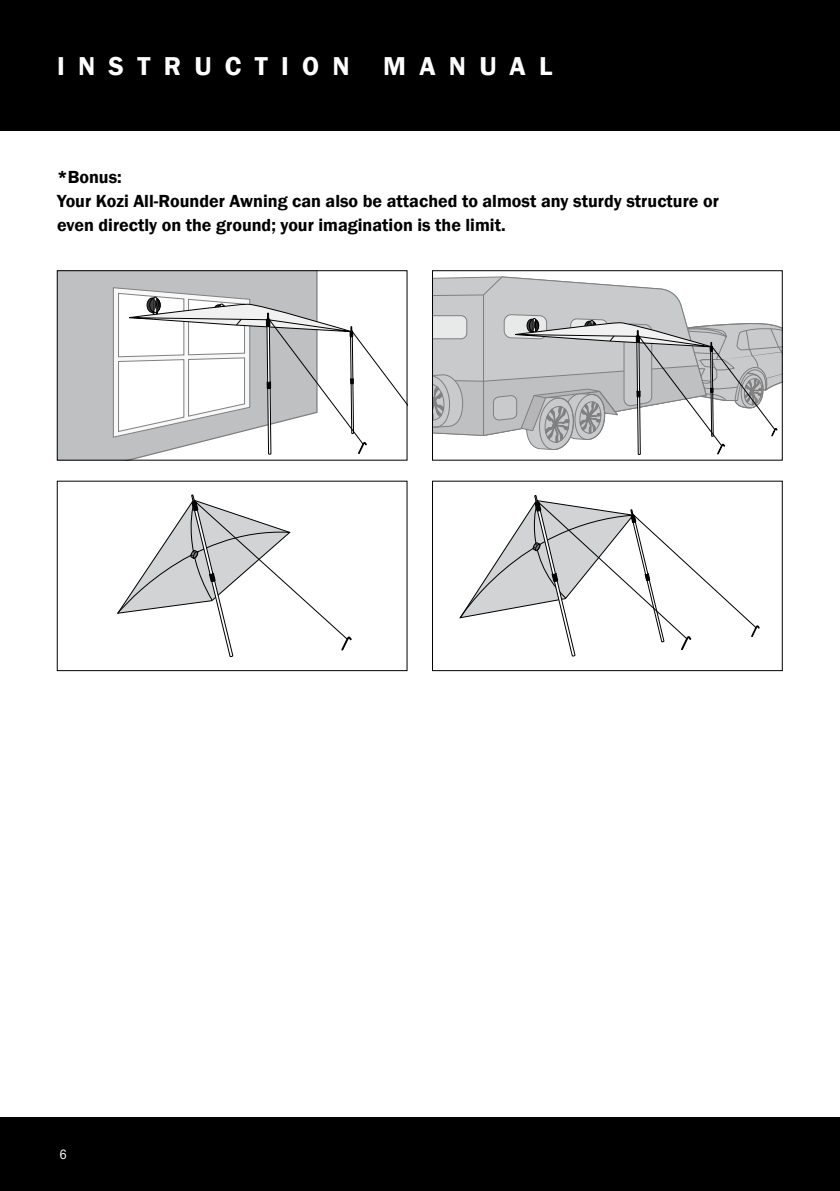
<style>
.page{position:relative;width:840px;height:1191px;background:#fff}
.page>*{position:absolute;margin:0;border:0;box-sizing:border-box;transform-origin:0 0}
.t1{font:600 26.6px "Franklin Gothic";letter-spacing:.5em;color:#fff}
.t2{font:600 18px/24px "Franklin Gothic";color:#000}
.t3{font:14px "Franklin Gothic URW Cond";color:#fff}
</style>
<div class="page">
<div style="left:0;top:1117px;width:839px;height:74px;background:#000"></div>
<div style="left:0;top:0;width:839px;height:130px;background:#000"></div>
<div style="left:59px;top:272px;width:92px;height:186px;background:#bfc0c2"></div>
<svg style="left:113px;top:272px;width:292px;height:183px"></svg>
<div style="left:57px;top:270px;width:350px;height:190px;border:1px solid #000"></div>
<svg style="left:117px;top:495px;width:234px;height:162px"></svg>
<div style="left:57px;top:480px;width:350px;height:191px;border:1px solid #000"></div>
<svg style="left:459px;top:495px;width:300px;height:162px"></svg>
<div style="left:432px;top:480px;width:350px;height:191px;border:1px solid #000"></div>
<svg style="left:434px;top:276px;width:346px;height:179px"></svg>
<div style="left:432px;top:270px;width:350px;height:190px;border:1px solid #000"></div>
<h1 class="t1" style="left:57px;top:49px;width:496px">INSTRUCTION MANUAL</h1>
<p class="t2" style="left:57px;top:165px;width:663px">*Bonus:<br>Your Kozi All-Rounder Awning can also be attached to almost any sturdy structure or even directly on the ground; your imagination is the limit.</p>
<p class="t3" style="left:60px;top:1144px;width:9px">6</p>
</div>
